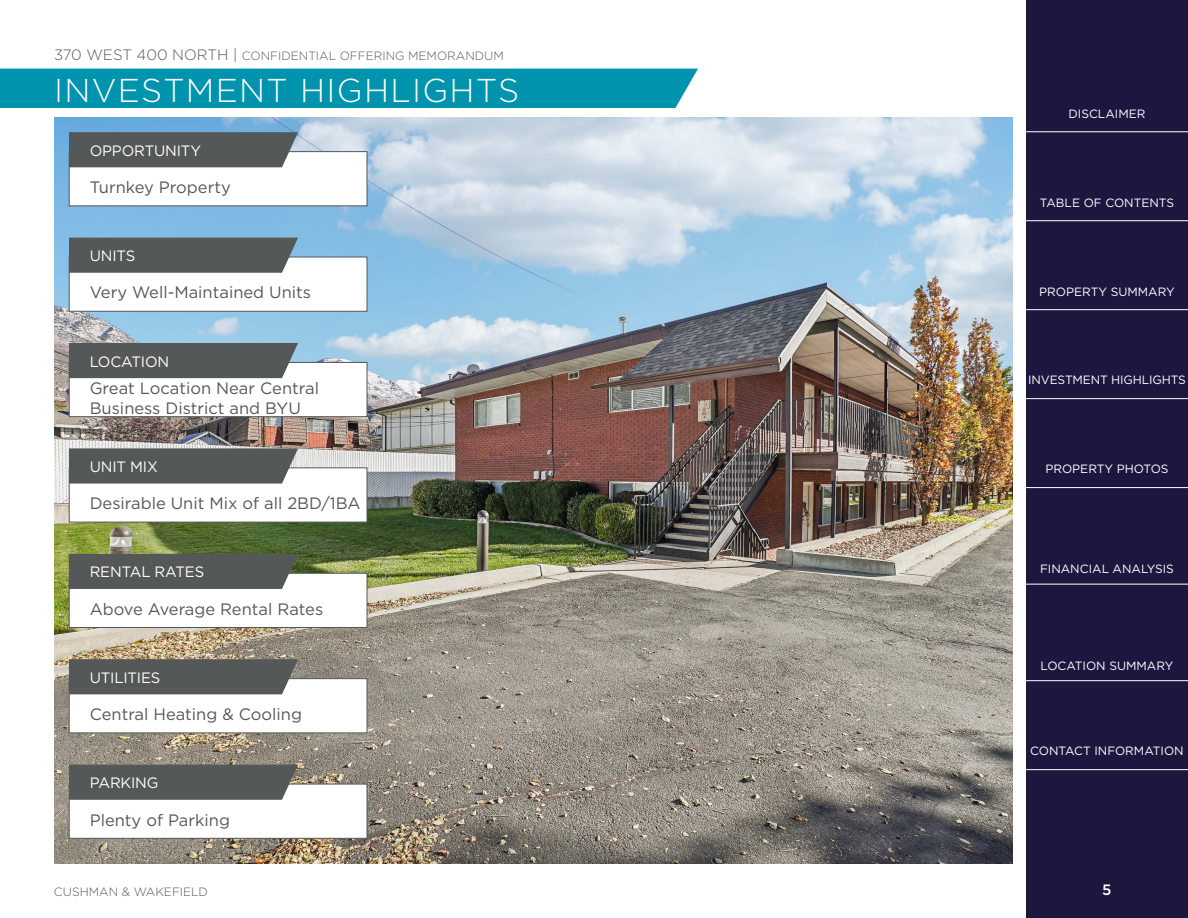
<style>
.page{position:relative;width:1188px;height:918px;background:#fff}
.page>*{position:absolute;margin:0;border:0;box-sizing:border-box;transform-origin:0 0}
.t1{font:300 33px "Gotham";letter-spacing:.04em;color:#fff}
.t2{font:16.5px/19.8px "Gotham";color:#545859}
.t3{font:15px "Gotham";letter-spacing:-.01em;color:#fff}
.t4{font:500 15px "Gotham";color:#fff}
.t5{font:12px "Gotham";color:#fff}
.t6{font:300 12px "Gotham";color:#545859}
.s1{font-size:15px}
</style>
<div class="page">
<div style="left:1026px;top:0;width:162px;height:918px;background:#1d1740"></div>
<hr style="left:1026px;top:220px;width:162px;height:1px;background:#fff">
<hr style="left:1026px;top:132px;width:162px;height:1px;background:#fff">
<hr style="left:1026px;top:398px;width:162px;height:1px;background:#fff">
<hr style="left:1026px;top:487px;width:162px;height:1px;background:#fff">
<hr style="left:1026px;top:309px;width:162px;height:1px;background:#fff">
<hr style="left:1026px;top:584px;width:162px;height:1px;background:#fff">
<hr style="left:1026px;top:680px;width:162px;height:1px;background:#fff">
<hr style="left:1026px;top:769px;width:162px;height:1px;background:#fff">
<img style="left:54px;top:118px;width:958px;height:746px">
<div style="left:0;top:69px;width:698px;height:39px;background:#0093ad"></div>
<div style="left:69px;top:151px;width:298px;height:55px;background:#fff;border:1px solid #545859"></div>
<div style="left:69px;top:132px;width:229px;height:35px;background:#545859"></div>
<div style="left:69px;top:362px;width:298px;height:55px;background:#fff;border:1px solid #545859"></div>
<div style="left:69px;top:343px;width:229px;height:35px;background:#545859"></div>
<div style="left:69px;top:257px;width:298px;height:54px;background:#fff"></div>
<div style="left:69px;top:238px;width:229px;height:35px;background:#545859"></div>
<div style="left:69px;top:468px;width:298px;height:54px;background:#fff"></div>
<svg style="left:69px;top:448px;width:229px;height:36px;background:#5c6061"></svg>
<div style="left:69px;top:573px;width:298px;height:55px;background:#fff;border:1px solid #545859"></div>
<div style="left:69px;top:554px;width:229px;height:35px;background:#545859"></div>
<div style="left:69px;top:678px;width:298px;height:55px;background:#fff"></div>
<div style="left:69px;top:659px;width:229px;height:35px;background:#545859"></div>
<div style="left:69px;top:784px;width:298px;height:54px;background:#fff"></div>
<div style="left:69px;top:765px;width:229px;height:35px;background:#545859"></div>
<p class="t6" style="left:54px;top:48px;width:451px"><span class="s1">370 WEST 400 NORTH |</span> CONFIDENTIAL OFFERING MEMORANDUM</p>
<h1 class="t1" style="left:54px;top:69px;width:467px">INVESTMENT HIGHLIGHTS</h1>
<p class="t3" style="left:90px;top:141px;width:113px">OPPORTUNITY</p>
<p class="t2" style="left:90px;top:177px;width:143px">Turnkey Property</p>
<p class="t3" style="left:90px;top:246px;width:47px">UNITS</p>
<p class="t2" style="left:90px;top:282px;width:223px">Very Well-Maintained Units</p>
<p class="t3" style="left:90px;top:352px;width:81px">LOCATION</p>
<p class="t2" style="left:90px;top:378px;width:231px">Great Location Near Central<br>Business District and BYU</p>
<p class="t3" style="left:90px;top:457px;width:70px">UNIT MIX</p>
<p class="t2" style="left:90px;top:493px;width:272px">Desirable Unit Mix of all 2BD/1BA</p>
<p class="t3" style="left:90px;top:562px;width:116px">RENTAL RATES</p>
<p class="t2" style="left:90px;top:599px;width:235px">Above Average Rental Rates</p>
<p class="t3" style="left:90px;top:668px;width:72px">UTILITIES</p>
<p class="t2" style="left:90px;top:704px;width:214px">Central Heating &amp; Cooling</p>
<p class="t3" style="left:90px;top:773px;width:70px">PARKING</p>
<p class="t2" style="left:90px;top:809px;width:142px">Plenty of Parking</p>
<p class="t6" style="left:54px;top:884px;width:155px">CUSHMAN &amp; WAKEFIELD</p>
<p class="t5" style="left:1069px;top:106px;width:78px">DISCLAIMER</p>
<p class="t5" style="left:1040px;top:195px;width:136px">TABLE OF CONTENTS</p>
<p class="t5" style="left:1039px;top:284px;width:137px">PROPERTY SUMMARY</p>
<p class="t5" style="left:1028px;top:373px;width:159px">INVESTMENT HIGHLIGHTS</p>
<p class="t5" style="left:1045px;top:461px;width:125px">PROPERTY PHOTOS</p>
<p class="t5" style="left:1040px;top:561px;width:135px">FINANCIAL ANALYSIS</p>
<p class="t5" style="left:1041px;top:658px;width:134px">LOCATION SUMMARY</p>
<p class="t5" style="left:1030px;top:744px;width:155px">CONTACT INFORMATION</p>
<p class="t4" style="left:1102px;top:880px;width:11px">5</p>
</div>
